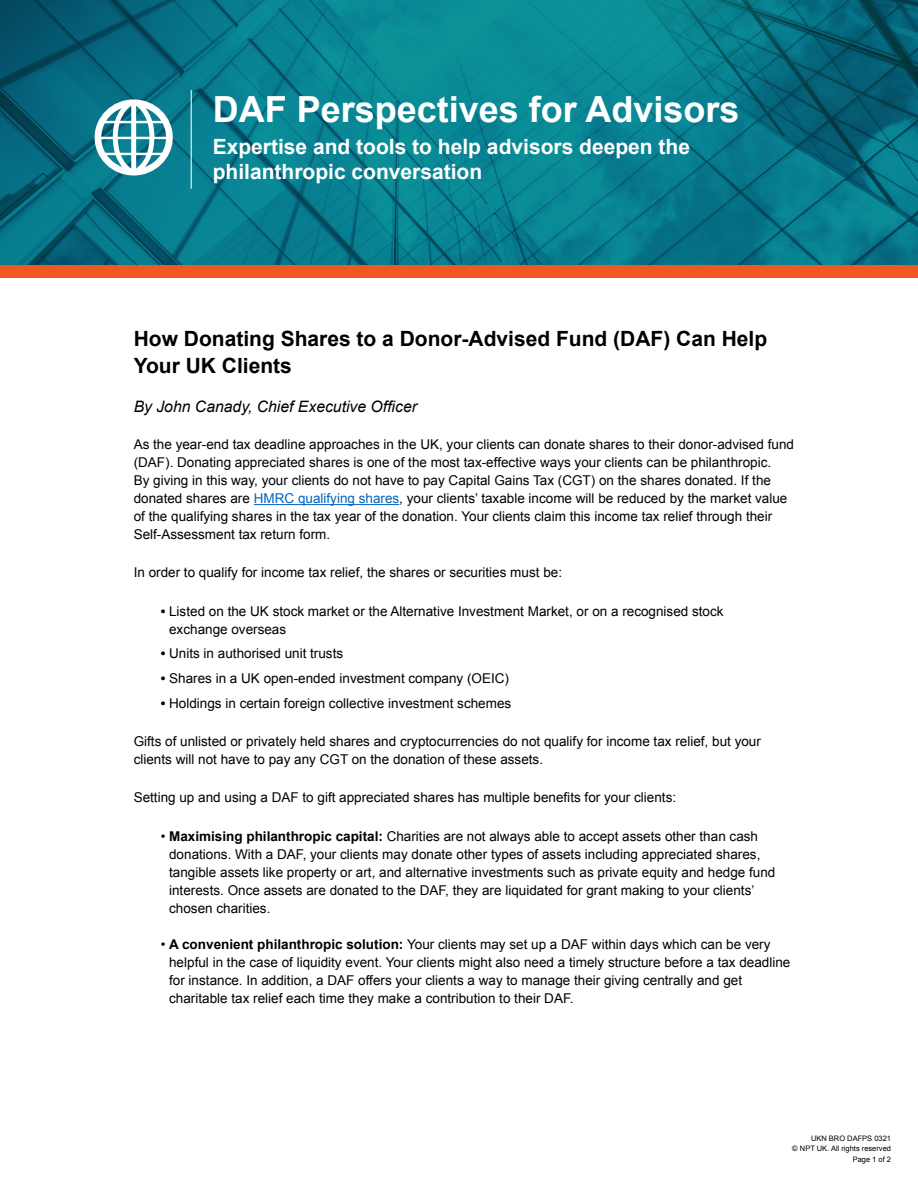
<style>
.page{position:relative;width:918px;height:1188px;background:#fff}
.page>*{position:absolute;margin:0;border:0;box-sizing:border-box;transform-origin:0 0}
.t1{font:700 36px "Arial";color:#fff}
.t2{font:700 21px/25.5px "Arial";color:#fff}
.t3{font:700 21px/27px "Arial";color:#000}
.t4{font:italic 15.75px "Arial";color:#000}
.t5{font:13.5px/18px "Arial";color:#000}
.t6{font:7.5px/10.5px "Arial";color:#000;text-align:right}
.s1{color:#0563c1}
.s2{font-weight:700}
</style>
<div class="page">
<img style="left:0;top:0;width:918px;height:265px">
<hr style="left:254px;top:504px;width:145px;height:1px;background:#0563c1">
<hr style="left:191px;top:90px;width:1px;height:99px;background:#fff">
<div style="left:0;top:265px;width:918px;height:12px;background:#f15623"></div>
<svg style="left:95px;top:99px;width:78px;height:76px"></svg>
<h1 class="t1" style="left:213px;top:85px;width:528px">DAF Perspectives for Advisors</h1>
<h2 class="t2" style="left:213px;top:135px;width:479px">Expertise and tools to help advisors deepen the philanthropic conversation</h2>
<h2 class="t3" style="left:134px;top:325px;width:635px">How Donating Shares to a Donor-Advised Fund (DAF) Can Help<br>Your UK Clients</h2>
<p class="t4" style="left:134px;top:396px;width:285px">By John Canady, Chief Executive Officer</p>
<p class="t5" style="left:134px;top:436px;width:662px">As the year-end tax deadline approaches in the UK, your clients can donate shares to their donor-advised fund (DAF). Donating appreciated shares is one of the most tax-effective ways your clients can be philanthropic.<br>By giving in this way, your clients do not have to pay Capital Gains Tax (CGT) on the shares donated. If the donated shares are <span class="s1">HMRC qualifying shares</span>, your clients’ taxable income will be reduced by the market value of the qualifying shares in the tax year of the donation. Your clients claim this income tax relief through their Self-Assessment tax return form.</p>
<p class="t5" style="left:134px;top:564px;width:430px">In order to qualify for income tax relief, the shares or securities must be:</p>
<p class="t5" style="left:169px;top:602px;width:556px;text-indent:-8px"><span class="s2">•</span> Listed on the UK stock market or the Alternative Investment Market, or on a recognised stock exchange overseas</p>
<p class="t5" style="left:161px;top:645px;width:184px"><span class="s2">•</span> Units in authorised unit trusts</p>
<p class="t5" style="left:161px;top:670px;width:350px"><span class="s2">•</span> Shares in a UK open-ended investment company (OEIC)</p>
<p class="t5" style="left:161px;top:694px;width:352px"><span class="s2">•</span> Holdings in certain foreign collective investment schemes</p>
<p class="t5" style="left:134px;top:732px;width:629px">Gifts of unlisted or privately held shares and cryptocurrencies do not qualify for income tax relief, but your clients will not have to pay any CGT on the donation of these assets.</p>
<p class="t5" style="left:134px;top:789px;width:544px">Setting up and using a DAF to gift appreciated shares has multiple benefits for your clients:</p>
<p class="t5" style="left:169px;top:827px;width:608px;text-indent:-8px">• <span class="s2">Maximising philanthropic capital:</span> Charities are not always able to accept assets other than cash donations. With a DAF, your clients may donate other types of assets including appreciated shares, tangible assets like property or art, and alternative investments such as private equity and hedge fund interests. Once assets are donated to the DAF, they are liquidated for grant making to your clients’ chosen charities.</p>
<p class="t5" style="left:169px;top:935px;width:623px;text-indent:-8px">• <span class="s2">A convenient philanthropic solution:</span> Your clients may set up a DAF within days which can be very helpful in the case of liquidity event. Your clients might also need a timely structure before a tax deadline for instance. In addition, a DAF offers your clients a way to manage their giving centrally and get charitable tax relief each time they make a contribution to their DAF.</p>
<p class="t6" style="left:792px;top:1133px;width:100px">UKN BRO DAFPS 0321<br>© NPT UK. All rights reserved<br>Page 1 of 2</p>
</div>
